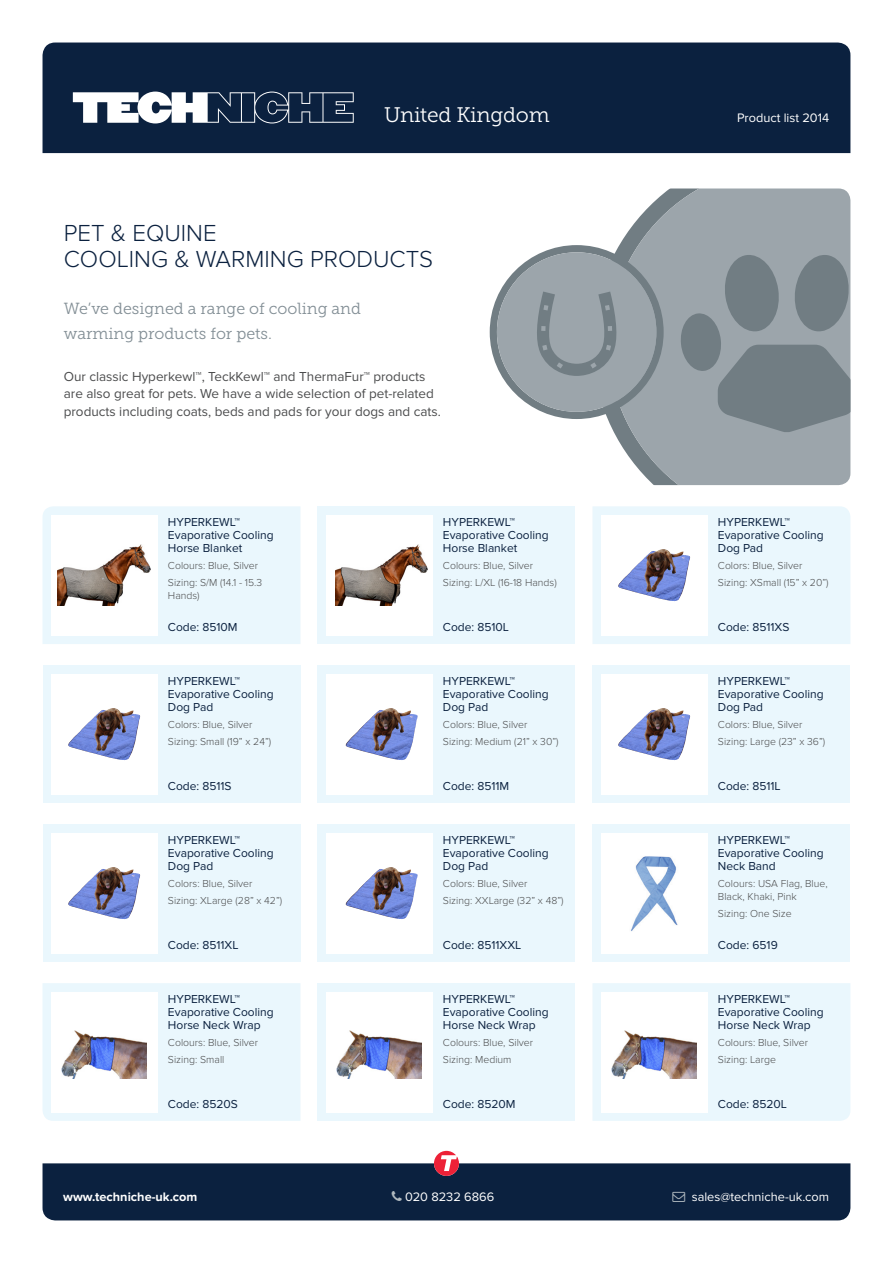
<style>
.page{position:relative;width:893px;height:1263px;background:#fff}
.page>*{position:absolute;margin:0;border:0;box-sizing:border-box;transform-origin:0 0}
.t1{font:300 24px/25.7px "Proxima Nova";color:#0b213f}
.t2{font:21px "Museo Slab 300";letter-spacing:-.01em;color:#fff}
.t3{font:16.05px/24px "Museo Slab 300";color:#828e95}
.t4{font:13.5px/17.2px "Proxima Nova";color:#4b4c4d}
.t5{font:12.75px "Proxima Nova";color:#fff}
.t6{font:700 12.75px "Proxima Nova";color:#fff}
.t7{font:12px/12.8px "Proxima Nova";color:#0b213f}
.t8{font:300 10.5px/17px "Proxima Nova";color:#4b4c4d}
</style>
<div class="page">
<div style="left:43px;top:1163px;width:807px;height:57px;background:#0b213f"></div>
<div style="left:43px;top:43px;width:807px;height:110px;background:#0b213f"></div>
<svg style="left:434px;top:1151px;width:25px;height:25px"></svg>
<svg style="left:73px;top:92px;width:281px;height:31px"></svg>
<div style="left:592px;top:983px;width:258px;height:138px;background:#eaf7fd"></div>
<div style="left:43px;top:506px;width:257px;height:138px;background:#eaf7fd"></div>
<div style="left:51px;top:515px;width:106px;height:120px;background:#fff"></div>
<div style="left:317px;top:506px;width:258px;height:138px;background:#eaf7fd"></div>
<div style="left:326px;top:515px;width:106px;height:120px;background:#fff"></div>
<div style="left:592px;top:506px;width:258px;height:138px;background:#eaf7fd"></div>
<div style="left:601px;top:515px;width:106px;height:120px;background:#fff"></div>
<div style="left:317px;top:983px;width:258px;height:138px;background:#eaf7fd"></div>
<div style="left:326px;top:992px;width:106px;height:120px;background:#fff"></div>
<div style="left:601px;top:992px;width:106px;height:120px;background:#fff"></div>
<div style="left:43px;top:665px;width:257px;height:138px;background:#eaf7fd"></div>
<div style="left:51px;top:674px;width:106px;height:120px;background:#fff"></div>
<div style="left:592px;top:665px;width:258px;height:138px;background:#eaf7fd"></div>
<div style="left:317px;top:665px;width:258px;height:138px;background:#eaf7fd"></div>
<div style="left:601px;top:674px;width:106px;height:120px;background:#fff"></div>
<div style="left:326px;top:674px;width:106px;height:120px;background:#fff"></div>
<div style="left:43px;top:983px;width:257px;height:138px;background:#eaf7fd"></div>
<div style="left:51px;top:992px;width:106px;height:120px;background:#fff"></div>
<svg style="left:609px;top:188px;width:241px;height:297px;background:#a2aab0"></svg>
<svg style="left:679px;top:253px;width:171px;height:179px;background:#838e94"></svg>
<div style="left:592px;top:824px;width:258px;height:138px;background:#eaf7fd"></div>
<div style="left:601px;top:833px;width:106px;height:120px;background:#fff"></div>
<div style="left:43px;top:824px;width:257px;height:138px;background:#eaf7fd"></div>
<div style="left:317px;top:824px;width:258px;height:138px;background:#eaf7fd"></div>
<div style="left:326px;top:833px;width:106px;height:120px;background:#fff"></div>
<div style="left:51px;top:833px;width:106px;height:120px;background:#fff"></div>
<img style="left:58px;top:545px;width:93px;height:60px">
<img style="left:335px;top:545px;width:93px;height:60px">
<img style="left:618px;top:549px;width:44px;height:39px">
<img style="left:618px;top:708px;width:44px;height:39px">
<img style="left:345px;top:708px;width:44px;height:39px">
<img style="left:345px;top:867px;width:44px;height:39px">
<img style="left:68px;top:708px;width:44px;height:39px">
<img style="left:68px;top:867px;width:44px;height:39px">
<img style="left:62px;top:1030px;width:85px;height:48px">
<img style="left:337px;top:1030px;width:85px;height:48px">
<img style="left:611px;top:1030px;width:86px;height:48px">
<svg style="left:490px;top:245px;width:174px;height:174px;background:#9ea7ac"></svg>
<img style="left:630px;top:856px;width:48px;height:75px">
<svg style="left:392px;top:1191px;width:10px;height:10px"></svg>
<svg style="left:672px;top:1192px;width:13px;height:10px"></svg>
<h2 class="t2" style="left:384px;top:104px;width:167px">United Kingdom</h2>
<h1 class="t1" style="left:64px;top:221px;width:371px">PET &amp; EQUINE<br>COOLING &amp; WARMING PRODUCTS</h1>
<h3 class="t3" style="left:64px;top:297px;width:299px">We’ve designed a range of cooling and warming products for pets.</h3>
<p class="t4" style="left:64px;top:368px;width:379px">Our classic Hyperkewl™, TeckKewl™ and ThermaFur™ products are also great for pets. We have a wide selection of pet-related products including coats, beds and pads for your dogs and cats.</p>
<p class="t7" style="left:168px;top:516px;width:107px">HYPERKEWL™<br>Evaporative Cooling<br>Horse Blanket</p>
<p class="t8" style="left:168px;top:557px;width:96px">Colours: Blue, Silver<br>Sizing: S/M (14.1 - 15.3</p>
<p class="t8" style="left:168px;top:587px;width:33px">Hands)</p>
<p class="t7" style="left:168px;top:621px;width:71px">Code: 8510M</p>
<p class="t7" style="left:443px;top:516px;width:107px">HYPERKEWL™<br>Evaporative Cooling<br>Horse Blanket</p>
<p class="t8" style="left:443px;top:557px;width:115px">Colours: Blue, Silver<br>Sizing: L/XL (16-18 Hands)</p>
<p class="t7" style="left:443px;top:621px;width:68px">Code: 8510L</p>
<p class="t5" style="left:737px;top:111px;width:94px">Product list 2014</p>
<p class="t7" style="left:718px;top:516px;width:107px">HYPERKEWL™<br>Evaporative Cooling<br>Dog Pad</p>
<p class="t8" style="left:718px;top:557px;width:112px">Colors: Blue, Silver<br>Sizing: XSmall (15” x 20”)</p>
<p class="t7" style="left:718px;top:621px;width:73px">Code: 8511XS</p>
<p class="t7" style="left:168px;top:675px;width:107px">HYPERKEWL™<br>Evaporative Cooling<br>Dog Pad</p>
<p class="t8" style="left:168px;top:716px;width:105px">Colors: Blue, Silver<br>Sizing: Small (19” x 24”)</p>
<p class="t7" style="left:168px;top:780px;width:65px">Code: 8511S</p>
<p class="t7" style="left:443px;top:675px;width:107px">HYPERKEWL™<br>Evaporative Cooling<br>Dog Pad</p>
<p class="t8" style="left:443px;top:716px;width:117px">Colors: Blue, Silver<br>Sizing: Medium (21” x 30”)</p>
<p class="t7" style="left:443px;top:780px;width:68px">Code: 8511M</p>
<p class="t7" style="left:718px;top:780px;width:64px">Code: 8511L</p>
<p class="t7" style="left:718px;top:675px;width:107px">HYPERKEWL™<br>Evaporative Cooling<br>Dog Pad</p>
<p class="t8" style="left:718px;top:716px;width:109px">Colors: Blue, Silver<br>Sizing: Large (23” x 36”)</p>
<p class="t7" style="left:168px;top:834px;width:107px">HYPERKEWL™<br>Evaporative Cooling<br>Dog Pad</p>
<p class="t8" style="left:168px;top:875px;width:116px">Colors: Blue, Silver<br>Sizing: XLarge (28” x 42”)</p>
<p class="t7" style="left:443px;top:834px;width:107px">HYPERKEWL™<br>Evaporative Cooling<br>Dog Pad</p>
<p class="t8" style="left:443px;top:875px;width:122px">Colors: Blue, Silver<br>Sizing: XXLarge (32” x 48”)</p>
<p class="t7" style="left:168px;top:939px;width:72px">Code: 8511XL</p>
<p class="t7" style="left:443px;top:939px;width:80px">Code: 8511XXL</p>
<p class="t7" style="left:168px;top:993px;width:107px">HYPERKEWL™<br>Evaporative Cooling<br>Horse Neck Wrap</p>
<p class="t8" style="left:168px;top:1034px;width:92px">Colours: Blue, Silver<br>Sizing: Small</p>
<p class="t7" style="left:168px;top:1098px;width:71px">Code: 8520S</p>
<p class="t7" style="left:443px;top:993px;width:107px">HYPERKEWL™<br>Evaporative Cooling<br>Horse Neck Wrap</p>
<p class="t8" style="left:443px;top:1034px;width:92px">Colours: Blue, Silver<br>Sizing: Medium</p>
<p class="t7" style="left:443px;top:1098px;width:74px">Code: 8520M</p>
<p class="t7" style="left:718px;top:834px;width:107px">HYPERKEWL™<br>Evaporative Cooling<br>Neck Band</p>
<p class="t8" style="left:718px;top:877px;width:111px;line-height:12.8px">Colours: USA Flag, Blue,<br>Black, Khaki, Pink</p>
<p class="t8" style="left:718px;top:905px;width:75px">Sizing: One Size</p>
<p class="t7" style="left:718px;top:939px;width:61px">Code: 6519</p>
<p class="t7" style="left:718px;top:993px;width:107px">HYPERKEWL™<br>Evaporative Cooling<br>Horse Neck Wrap</p>
<p class="t8" style="left:718px;top:1034px;width:92px">Colours: Blue, Silver<br>Sizing: Large</p>
<p class="t7" style="left:718px;top:1098px;width:71px">Code: 8520L</p>
<p class="t6" style="left:63px;top:1189px;width:136px">www.techniche-uk.com</p>
<p class="t5" style="left:405px;top:1190px;width:91px">020 8232 6866</p>
<p class="t5" style="left:692px;top:1190px;width:139px">sales@techniche-uk.com</p>
</div>
